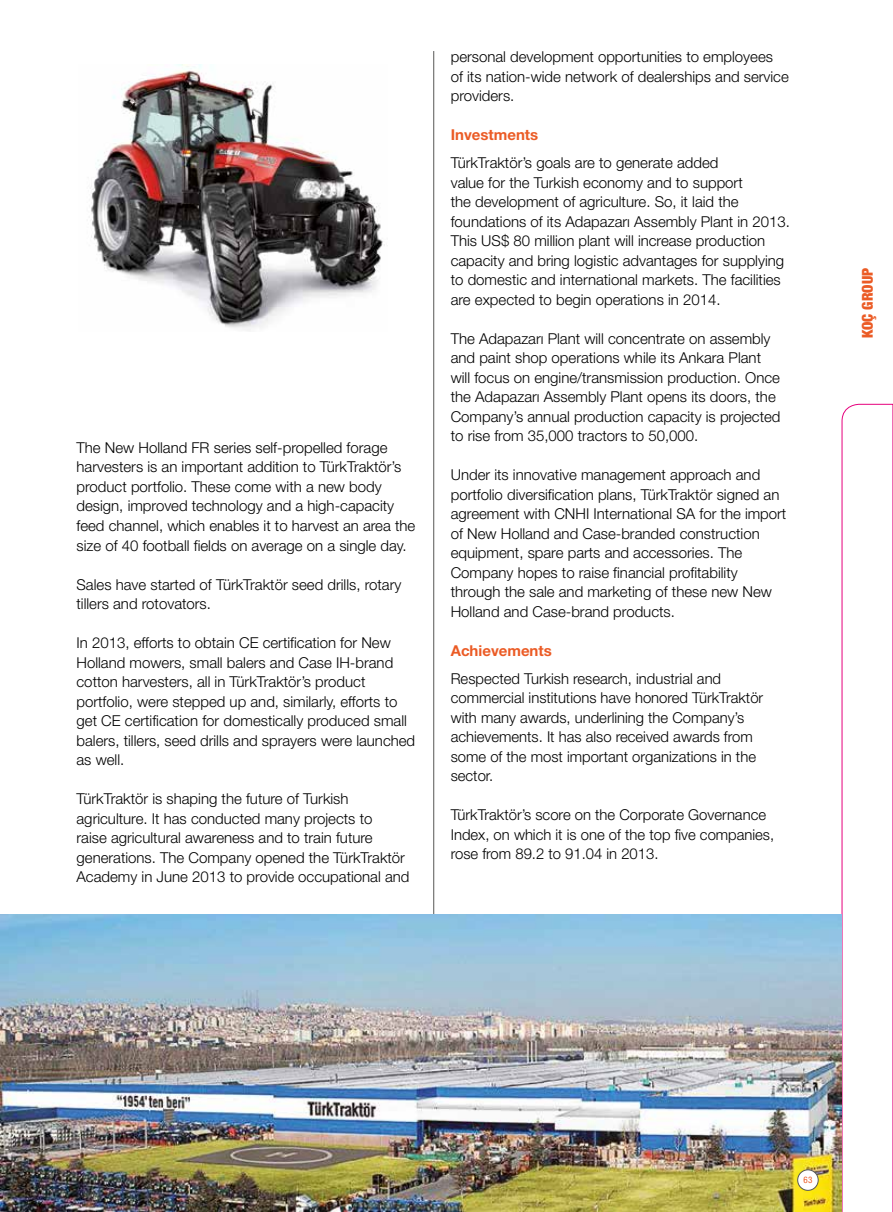
<style>
.page{position:relative;width:893px;height:1212px;background:#fff}
.page>*{position:absolute;margin:0;border:0;box-sizing:border-box;transform-origin:0 0}
.t1{font:300 15px/19.5px "Helvetica Neue LT Pro";color:#000}
.t2{font:700 15px "Helvetica Neue LT Pro";color:#eb5b25}
.t3{font:900 condensed 15px "Helvetica Neue LT Pro";color:#eb5b25}
.t4{font:condensed 9px "Helvetica Neue LT Pro";color:#eb5b25}
</style>
<div class="page">
<svg style="left:842px;top:404px;width:51px;height:808px"></svg>
<hr style="left:433px;top:51px;width:1px;height:867px;background:#575756">
<img style="left:0;top:914px;width:842px;height:298px">
<img style="left:90px;top:65px;width:295px;height:266px">
<div style="left:798px;top:1170px;width:20px;height:20px;background:#fff;border-radius:50%"></div>
<div style="left:797px;top:1169px;width:22px;height:22px;border:1px solid #575756;border-radius:50%"></div>
<p class="t1" style="left:77px;top:438px;width:340px">The New Holland FR series self-propelled forage harvesters is an important addition to TürkTraktör’s product portfolio. These come with a new body design, improved technology and a high-capacity feed channel, which enables it to harvest an area the size of 40 football fields on average on a single day.</p>
<p class="t1" style="left:77px;top:574px;width:326px">Sales have started of TürkTraktör seed drills, rotary tillers and rotovators.</p>
<p class="t1" style="left:77px;top:633px;width:340px">In 2013, efforts to obtain CE certification for New Holland mowers, small balers and Case IH-brand cotton harvesters, all in TürkTraktör’s product portfolio, were stepped up and, similarly, efforts to get CE certification for domestically produced small balers, tillers, seed drills and sprayers were launched as well.</p>
<p class="t1" style="left:77px;top:789px;width:334px">TürkTraktör is shaping the future of Turkish agriculture. It has conducted many projects to<br>raise agricultural awareness and to train future generations. The Company opened the TürkTraktör Academy in June 2013 to provide occupational and</p>
<p class="t1" style="left:451px;top:47px;width:340px">personal development opportunities to employees of its nation-wide network of dealerships and service providers.</p>
<p class="t2" style="left:451px;top:126px;width:89px">Investments</p>
<p class="t1" style="left:451px;top:153px;width:341px">TürkTraktör’s goals are to generate added<br>value for the Turkish economy and to support<br>the development of agriculture. So, it laid the foundations of its Adapazarı Assembly Plant in 2013.<br>This US$ 80 million plant will increase production capacity and bring logistic advantages for supplying to domestic and international markets. The facilities are expected to begin operations in 2014.</p>
<p class="t1" style="left:451px;top:328px;width:331px">The Adapazarı Plant will concentrate on assembly and paint shop operations while its Ankara Plant will focus on engine/transmission production. Once the Adapazarı Assembly Plant opens its doors, the Company’s annual production capacity is projected to rise from 35,000 tractors to 50,000.</p>
<p class="t1" style="left:451px;top:465px;width:337px">Under its innovative management approach and portfolio diversification plans, TürkTraktör signed an agreement with CNHI International SA for the import of New Holland and Case-branded construction equipment, spare parts and accessories. The Company hopes to raise financial profitability through the sale and marketing of these new New Holland and Case-brand products.</p>
<p class="t2" style="left:451px;top:641px;width:103px">Achievements</p>
<p class="t1" style="left:451px;top:668px;width:314px">Respected Turkish research, industrial and commercial institutions have honored TürkTraktör with many awards, underlining the Company’s achievements. It has also received awards from some of the most important organizations in the sector.</p>
<p class="t1" style="left:451px;top:805px;width:325px">TürkTraktör’s score on the Corporate Governance<br>Index, on which it is one of the top five companies, rose from 89.2 to 91.04 in 2013.</p>
<p class="t3" style="left:858px;top:338px;width:72px;rotate:-90deg">KOÇ GROUP</p>
<p class="t4" style="left:803px;top:1175px;width:10px">63</p>
</div>
